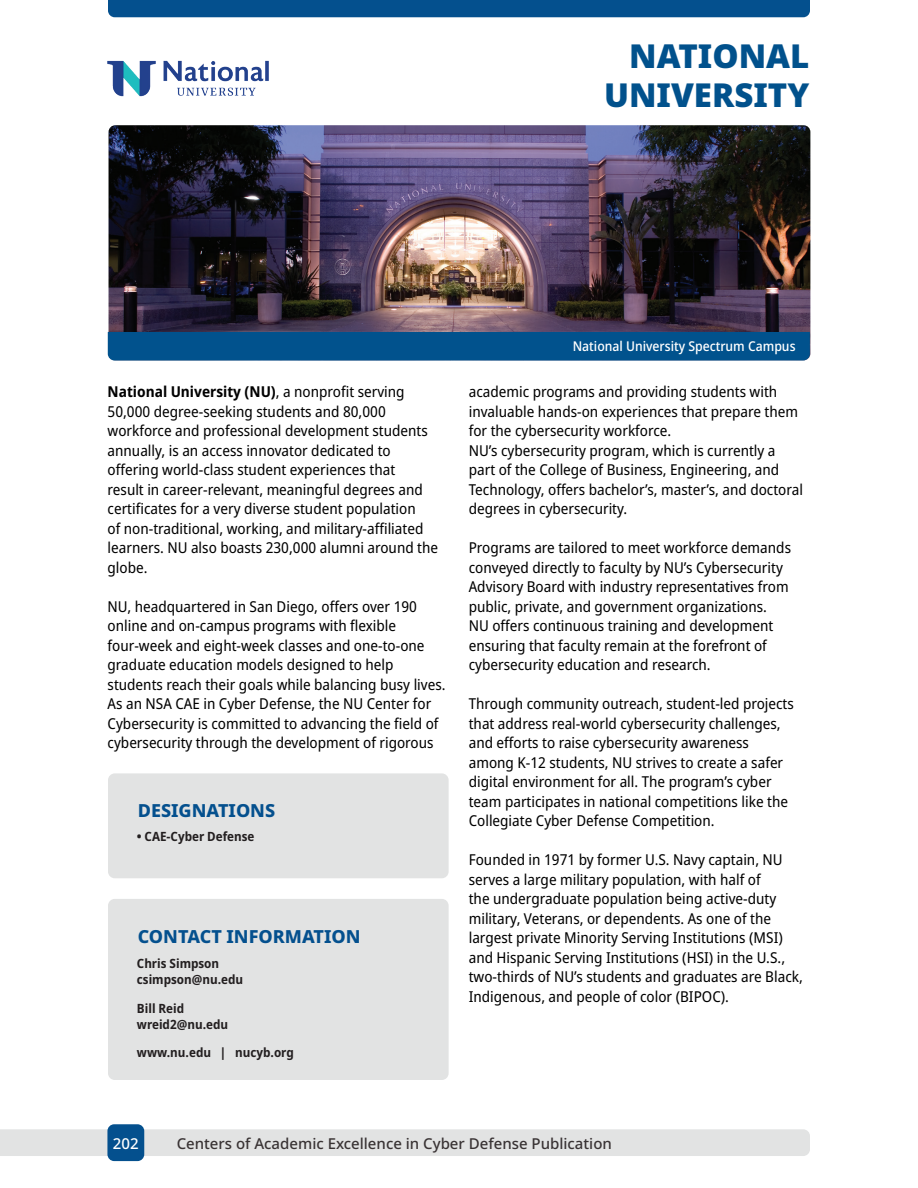
<style>
.page{position:relative;width:918px;height:1188px;background:#fff}
.page>*{position:absolute;margin:0;border:0;box-sizing:border-box;transform-origin:0 0}
.t1{font:900 33px/39.6px "Noto Sans";color:#01518c;text-align:right}
.t2{font:800 18px "Noto Sans";color:#04508e}
.t3{font:semi-condensed 15px/19.5px "Noto Sans";color:#000}
.t4{font:500 15px "Noto Sans";color:#393334}
.t5{font:500 15px "Noto Sans";color:#fff}
.t6{font:500 semi-condensed 13.5px "Noto Sans";color:#fff}
.t7{font:700 semi-condensed 12.75px/16.5px "Noto Sans";color:#231f20}
.s1{font-weight:700}
</style>
<div class="page">
<div style="left:0;top:1129px;width:810px;height:27px;background:#e2e3e3"></div>
<div style="left:107px;top:1124px;width:37px;height:37px;background:#04508e;border-radius:7px"></div>
<div style="left:108px;top:0;width:702px;height:17px;background:#04508e"></div>
<div style="left:108px;top:899px;width:341px;height:181px;background:#e2e3e3;border-radius:7px"></div>
<div style="left:108px;top:773px;width:341px;height:105px;background:#e2e3e3;border-radius:7px"></div>
<img style="left:109px;top:125px;width:701px;height:207px">
<div style="left:108px;top:332px;width:702px;height:28px;background:#01528d"></div>
<img style="left:107px;top:60px;width:162px;height:37px">
<h1 class="t1" style="left:604px;top:36px;width:207px">NATIONAL<br>UNIVERSITY</h1>
<p class="t3" style="left:108px;top:382px;width:332px"><span class="s1">National University (NU)</span>, a nonprofit serving 50,000 degree-seeking students and 80,000 workforce and professional development students annually, is an access innovator dedicated to offering world-class student experiences that<br>result in career-relevant, meaningful degrees and certificates for a very diverse student population<br>of non-traditional, working, and military-affiliated learners. NU also boasts 230,000 alumni around the globe.</p>
<p class="t3" style="left:108px;top:597px;width:340px">NU, headquartered in San Diego, offers over 190 online and on-campus programs with flexible four-week and eight-week classes and one-to-one graduate education models designed to help students reach their goals while balancing busy lives.<br>As an NSA CAE in Cyber Defense, the NU Center for Cybersecurity is committed to advancing the field of cybersecurity through the development of rigorous</p>
<p class="t2" style="left:138px;top:798px;width:139px">DESIGNATIONS</p>
<p class="t7" style="left:137px;top:829px;width:119px">• CAE-Cyber Defense</p>
<p class="t2" style="left:138px;top:924px;width:224px">CONTACT INFORMATION</p>
<p class="t7" style="left:137px;top:955px;width:108px">Chris Simpson csimpson@nu.edu</p>
<p class="t7" style="left:137px;top:1000px;width:93px">Bill Reid wreid2@nu.edu</p>
<p class="t7" style="left:137px;top:1045px;width:159px">www.nu.edu | nucyb.org</p>
<p class="t6" style="left:573px;top:337px;width:224px">National University Spectrum Campus</p>
<p class="t3" style="left:469px;top:382px;width:336px">academic programs and providing students with invaluable hands-on experiences that prepare them for the cybersecurity workforce.<br>NU’s cybersecurity program, which is currently a part of the College of Business, Engineering, and Technology, offers bachelor’s, master’s, and doctoral degrees in cybersecurity.</p>
<p class="t3" style="left:469px;top:538px;width:324px">Programs are tailored to meet workforce demands conveyed directly to faculty by NU’s Cybersecurity Advisory Board with industry representatives from public, private, and government organizations.<br>NU offers continuous training and development ensuring that faculty remain at the forefront of cybersecurity education and research.</p>
<p class="t3" style="left:469px;top:694px;width:327px">Through community outreach, student-led projects that address real-world cybersecurity challenges, and efforts to raise cybersecurity awareness among K-12 students, NU strives to create a safer digital environment for all. The program’s cyber team participates in national competitions like the Collegiate Cyber Defense Competition.</p>
<p class="t3" style="left:469px;top:850px;width:336px">Founded in 1971 by former U.S. Navy captain, NU serves a large military population, with half of<br>the undergraduate population being active-duty military, Veterans, or dependents. As one of the largest private Minority Serving Institutions (MSI) and Hispanic Serving Institutions (HSI) in the U.S., two-thirds of NU’s students and graduates are Black, Indigenous, and people of color (BIPOC).</p>
<p class="t5" style="left:113px;top:1133px;width:27px">202</p>
<p class="t4" style="left:177px;top:1132px;width:437px">Centers of Academic Excellence in Cyber Defense Publication</p>
</div>
